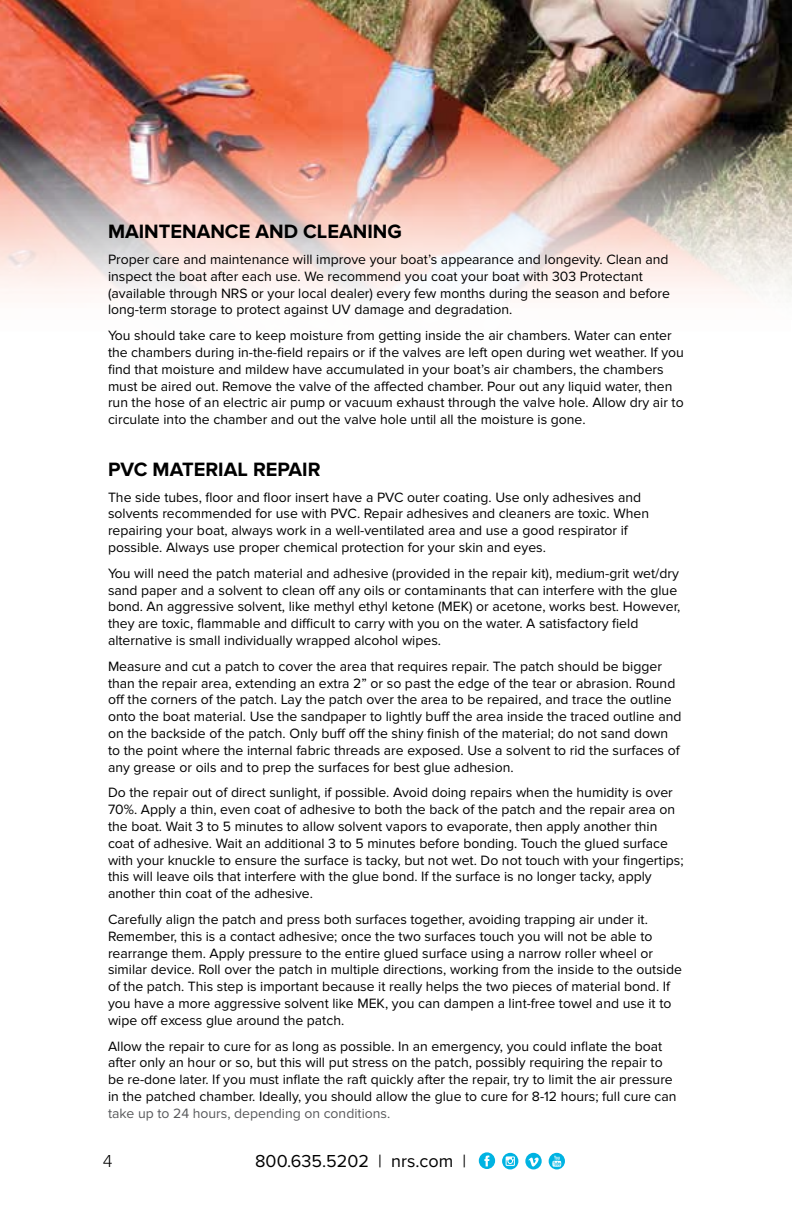
<style>
.page{position:relative;width:792px;height:1224px;background:#fff}
.page>*{position:absolute;margin:0;border:0;box-sizing:border-box;transform-origin:0 0}
.t1{font:700 20px "Proxima Nova";color:#000}
.t2{font:18px "Proxima Nova";color:#000}
.t3{font:300 18px "Proxima Nova";color:#000}
.t4{font:14px/16.8px "Proxima Nova";color:#000}
.t5{font:14px "Proxima Nova";color:#58595b}
</style>
<div class="page">
<svg style="left:479px;top:1152px;width:86px;height:17px"></svg>
<img style="left:0;top:0;width:792px;height:302px">
<h1 class="t1" style="left:108px;top:220px;width:295px">MAINTENANCE AND CLEANING</h1>
<p class="t4" style="left:108px;top:251px;width:564px">Proper care and maintenance will improve your boat’s appearance and longevity. Clean and inspect the boat after each use. We recommend you coat your boat with 303 Protectant (available through NRS or your local dealer) every few months during the season and before long-term storage to protect against UV damage and degradation.</p>
<p class="t4" style="left:108px;top:327px;width:578px">You should take care to keep moisture from getting inside the air chambers. Water can enter the chambers during in-the-field repairs or if the valves are left open during wet weather. If you find that moisture and mildew have accumulated in your boat’s air chambers, the chambers must be aired out. Remove the valve of the affected chamber. Pour out any liquid water, then run the hose of an electric air pump or vacuum exhaust through the valve hole. Allow dry air to circulate into the chamber and out the valve hole until all the moisture is gone.</p>
<h1 class="t1" style="left:108px;top:458px;width:214px">PVC MATERIAL REPAIR</h1>
<p class="t4" style="left:108px;top:489px;width:543px">The side tubes, floor and floor insert have a PVC outer coating. Use only adhesives and solvents recommended for use with PVC. Repair adhesives and cleaners are toxic. When repairing your boat, always work in a well-ventilated area and use a good respirator if possible. Always use proper chemical protection for your skin and eyes.</p>
<p class="t4" style="left:108px;top:565px;width:574px">You will need the patch material and adhesive (provided in the repair kit), medium-grit wet/dry sand paper and a solvent to clean off any oils or contaminants that can interfere with the glue bond. An aggressive solvent, like methyl ethyl ketone (MEK) or acetone, works best. However, they are toxic, flammable and difficult to carry with you on the water. A satisfactory field alternative is small individually wrapped alcohol wipes.</p>
<p class="t4" style="left:108px;top:658px;width:575px">Measure and cut a patch to cover the area that requires repair. The patch should be bigger than the repair area, extending an extra 2” or so past the edge of the tear or abrasion. Round off the corners of the patch. Lay the patch over the area to be repaired, and trace the outline onto the boat material. Use the sandpaper to lightly buff the area inside the traced outline and on the backside of the patch. Only buff off the shiny finish of the material; do not sand down to the point where the internal fabric threads are exposed. Use a solvent to rid the surfaces of any grease or oils and to prep the surfaces for best glue adhesion.</p>
<p class="t4" style="left:108px;top:785px;width:577px">Do the repair out of direct sunlight, if possible. Avoid doing repairs when the humidity is over 70%. Apply a thin, even coat of adhesive to both the back of the patch and the repair area on the boat. Wait 3 to 5 minutes to allow solvent vapors to evaporate, then apply another thin coat of adhesive. Wait an additional 3 to 5 minutes before bonding. Touch the glued surface with your knuckle to ensure the surface is tacky, but not wet. Do not touch with your fingertips; this will leave oils that interfere with the glue bond. If the surface is no longer tacky, apply another thin coat of the adhesive.</p>
<p class="t4" style="left:108px;top:911px;width:576px">Carefully align the patch and press both surfaces together, avoiding trapping air under it.<br>Remember, this is a contact adhesive; once the two surfaces touch you will not be able to rearrange them. Apply pressure to the entire glued surface using a narrow roller wheel or similar device. Roll over the patch in multiple directions, working from the inside to the outside of the patch. This step is important because it really helps the two pieces of material bond. If you have a more aggressive solvent like MEK, you can dampen a lint-free towel and use it to wipe off excess glue around the patch.</p>
<p class="t4" style="left:108px;top:1038px;width:570px">Allow the repair to cure for as long as possible. In an emergency, you could inflate the boat after only an hour or so, but this will put stress on the patch, possibly requiring the repair to be re-done later. If you must inflate the raft quickly after the repair, try to limit the air pressure in the patched chamber. Ideally, you should allow the glue to cure for 8-12 hours; full cure can</p>
<p class="t5" style="left:108px;top:1105px;width:284px">take up to 24 hours, depending on conditions.</p>
<p class="t3" style="left:103px;top:1151px;width:11px">4</p>
<p class="t2" style="left:255px;top:1151px;width:213px">800.635.5202 | nrs.com |</p>
</div>
